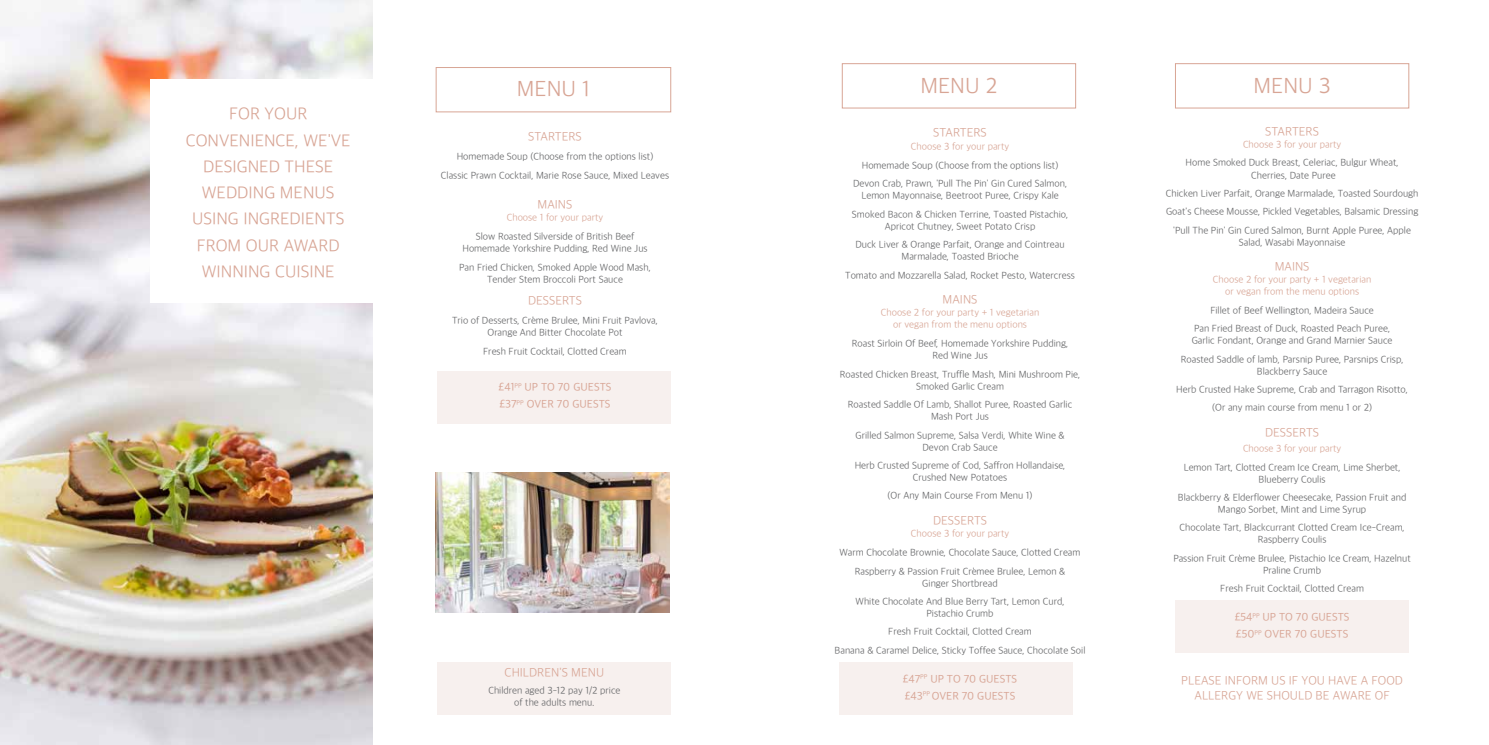
<style>
.page{position:relative;width:1489px;height:745px;background:#fff}
.page>*{position:absolute;margin:0;border:0;box-sizing:border-box;transform-origin:0 0}
.t1{font:300 22.5px "Apple SD Gothic Neo";color:#d8a595}
.t2{font:300 17.5px/26.2px "Apple SD Gothic Neo";color:#d8a595;text-align:center}
.t3{font:300 12.5px/15px "Apple SD Gothic Neo";color:#d8a595;text-align:center}
.t4{font:11.25px/17px "Apple SD Gothic Neo";color:#d8a595}
.t5{font:300 10px/18.4px "Apple SD Gothic Neo";color:#646567;text-align:center}
.t6{font:300 10px/12px "Apple SD Gothic Neo";color:#d8a595;text-align:center}
</style>
<div class="page">
<img style="left:0;top:0;width:372px;height:744px">
<div style="left:1175px;top:63px;width:233px;height:45px;border:1px solid #d8a595"></div>
<div style="left:842px;top:63px;width:233px;height:45px;border:1px solid #d8a595"></div>
<div style="left:436px;top:67px;width:235px;height:45px;border:1px solid #d8a595"></div>
<div style="left:1175px;top:600px;width:233px;height:53px;background:#f7f0ee"></div>
<div style="left:838px;top:661px;width:234px;height:53px;background:#f7f0ee"></div>
<div style="left:437px;top:371px;width:234px;height:53px;background:#f7f0ee"></div>
<div style="left:437px;top:661px;width:234px;height:53px;background:#f7f0ee"></div>
<div style="left:150px;top:79px;width:224px;height:223px;background:#fff"></div>
<img style="left:436px;top:472px;width:233px;height:139px">
<h2 class="t2" style="left:186px;top:102px;width:166px">FOR YOUR<br>CONVENIENCE, WE'VE<br>DESIGNED THESE<br>WEDDING MENUS<br>USING INGREDIENTS<br>FROM OUR AWARD<br>WINNING CUISINE</h2>
<h1 class="t1" style="left:517px;top:77px;width:75px">MENU 1</h1>
<h1 class="t1" style="left:920px;top:73px;width:79px">MENU 2</h1>
<h1 class="t1" style="left:1253px;top:73px;width:79px">MENU 3</h1>
<p class="t3" style="left:933px;top:126px;width:55px">STARTERS</p>
<p class="t6" style="left:910px;top:141px;width:100px">Choose 3 for your party</p>
<p class="t5" style="left:853px;top:157px;width:215px">Homemade Soup (Choose from the options list)<br>Devon Crab, Prawn, 'Pull The Pin' Gin Cured Salmon,</p>
<p class="t5" style="left:851px;top:187px;width:218px">Lemon Mayonnaise, Beetroot Puree, Crispy Kale<br>Smoked Bacon &amp; Chicken Terrine, Toasted Pistachio,</p>
<p class="t5" style="left:855px;top:217px;width:210px">Apricot Chutney, Sweet Potato Crisp<br>Duck Liver &amp; Orange Parfait, Orange and Cointreau</p>
<p class="t5" style="left:845px;top:248px;width:231px">Marmalade, Toasted Brioche<br>Tomato and Mozzarella Salad, Rocket Pesto, Watercress</p>
<p class="t3" style="left:942px;top:293px;width:36px">MAINS</p>
<p class="t6" style="left:880px;top:307px;width:160px">Choose 2 for your party + 1 vegetarian or vegan from the menu options</p>
<p class="t5" style="left:851px;top:338px;width:218px;line-height:12px">Roast Sirloin Of Beef, Homemade Yorkshire Pudding,<br>Red Wine Jus</p>
<p class="t5" style="left:840px;top:368px;width:242px;line-height:12px">Roasted Chicken Breast, Truffle Mash, Mini Mushroom Pie,<br>Smoked Garlic Cream</p>
<p class="t5" style="left:847px;top:399px;width:226px;line-height:12px">Roasted Saddle Of Lamb, Shallot Puree, Roasted Garlic<br>Mash Port Jus</p>
<p class="t5" style="left:855px;top:429px;width:211px;line-height:12px">Grilled Salmon Supreme, Salsa Verdi, White Wine &amp;<br>Devon Crab Sauce</p>
<p class="t5" style="left:854px;top:459px;width:212px;line-height:12px">Herb Crusted Supreme of Cod, Saffron Hollandaise,<br>Crushed New Potatoes</p>
<p class="t5" style="left:887px;top:487px;width:146px">(Or Any Main Course From Menu 1)</p>
<p class="t3" style="left:933px;top:513px;width:56px">DESSERTS</p>
<p class="t6" style="left:910px;top:527px;width:100px">Choose 3 for your party</p>
<p class="t5" style="left:839px;top:543px;width:242px">Warm Chocolate Brownie, Chocolate Sauce, Clotted Cream<br>Raspberry &amp; Passion Fruit Cr'emee Brulee, Lemon &amp;</p>
<p class="t5" style="left:855px;top:574px;width:210px">Ginger Shortbread<br>White Chocolate And Blue Berry Tart, Lemon Curd,</p>
<p class="t5" style="left:834px;top:604px;width:252px">Pistachio Crumb<br>Fresh Fruit Cocktail, Clotted Cream<br>Banana &amp; Caramel Delice, Sticky Toffee Sauce, Chocolate Soil</p>
<p class="t4" style="left:902px;top:670px;width:116px">£47<sup>PP</sup> UP TO 70 GUESTS £43<sup>PP</sup> OVER 70 GUESTS</p>
<p class="t3" style="left:1265px;top:125px;width:55px">STARTERS</p>
<p class="t6" style="left:1242px;top:139px;width:100px">Choose 3 for your party</p>
<p class="t5" style="left:1185px;top:157px;width:214px;line-height:12px">Home Smoked Duck Breast, Celeriac, Bulgur Wheat,<br>Cherries, Date Puree</p>
<p class="t5" style="left:1165px;top:184px;width:254px">Chicken Liver Parfait, Orange Marmalade, Toasted Sourdough<br>Goat's Cheese Mousse, Pickled Vegetables, Balsamic Dressing 'Pull The Pin' Gin Cured Salmon, Burnt Apple Puree, Apple</p>
<p class="t5" style="left:1238px;top:233px;width:108px">Salad, Wasabi Mayonnaise</p>
<p class="t3" style="left:1274px;top:260px;width:36px">MAINS</p>
<p class="t6" style="left:1212px;top:274px;width:160px">Choose 2 for your party + 1 vegetarian or vegan from the menu options</p>
<p class="t5" style="left:1193px;top:301px;width:197px">Fillet of Beef Wellington, Madeira Sauce<br>Pan Fried Breast of Duck, Roasted Peach Puree,</p>
<p class="t5" style="left:1180px;top:332px;width:224px">Garlic Fondant, Orange and Grand Marnier Sauce<br>Roasted Saddle of lamb, Parsnip Puree, Parsnips Crisp,</p>
<p class="t5" style="left:1176px;top:362px;width:233px">Blackberry Sauce<br>Herb Crusted Hake Supreme, Crab and Tarragon Risotto, (Or any main course from menu 1 or 2)</p>
<p class="t3" style="left:1264px;top:425px;width:56px">DESSERTS</p>
<p class="t6" style="left:1242px;top:443px;width:100px">Choose 3 for your party</p>
<p class="t5" style="left:1183px;top:461px;width:218px;line-height:12px">Lemon Tart, Clotted Cream Ice Cream, Lime Sherbet,<br>Blueberry Coulis</p>
<p class="t5" style="left:1177px;top:491px;width:230px;line-height:12px">Blackberry &amp; Elderflower Cheesecake, Passion Fruit and<br>Mango Sorbet, Mint and Lime Syrup</p>
<p class="t5" style="left:1179px;top:522px;width:227px;line-height:12px">Chocolate Tart, Blackcurrant Clotted Cream Ice-Cream,<br>Raspberry Coulis</p>
<p class="t5" style="left:1173px;top:552px;width:239px;line-height:12px">Passion Fruit Cr'eme Brulee, Pistachio Ice Cream, Hazelnut<br>Praline Crumb</p>
<p class="t5" style="left:1220px;top:579px;width:145px">Fresh Fruit Cocktail, Clotted Cream</p>
<p class="t4" style="left:1234px;top:609px;width:116px">£54<sup>PP</sup> UP TO 70 GUESTS £50<sup>PP</sup> OVER 70 GUESTS</p>
<p class="t3" style="left:528px;top:130px;width:55px">STARTERS</p>
<p class="t5" style="left:441px;top:148px;width:230px;line-height:19.1px">Homemade Soup (Choose from the options list)<br>Classic Prawn Cocktail, Marie Rose Sauce, Mixed Leaves</p>
<p class="t3" style="left:537px;top:197px;width:36px">MAINS</p>
<p class="t6" style="left:507px;top:211px;width:98px">Choose 1 for your party</p>
<p class="t5" style="left:462px;top:230px;width:187px;line-height:12px">Slow Roasted Silverside of British Beef<br>Homemade Yorkshire Pudding, Red Wine Jus</p>
<p class="t5" style="left:459px;top:262px;width:193px;line-height:12px">Pan Fried Chicken, Smoked Apple Wood Mash,<br>Tender Stem Broccoli Port Sauce</p>
<p class="t3" style="left:528px;top:293px;width:56px">DESSERTS</p>
<p class="t5" style="left:452px;top:315px;width:207px;line-height:12px">Trio of Desserts, Cr'eme Brulee, Mini Fruit Pavlova,<br>Orange And Bitter Chocolate Pot</p>
<p class="t5" style="left:483px;top:343px;width:145px">Fresh Fruit Cocktail, Clotted Cream</p>
<p class="t4" style="left:498px;top:379px;width:114px">£41<sup>PP</sup> UP TO 70 GUESTS £37<sup>PP</sup> OVER 70 GUESTS</p>
<p class="t3" style="left:504px;top:665px;width:101px">CHILDREN'S MENU</p>
<p class="t3" style="left:1181px;top:673px;width:223px">PLEASE INFORM US IF YOU HAVE A FOOD<br>ALLERGY WE SHOULD BE AWARE OF</p>
<p class="t5" style="left:488px;top:684px;width:133px;line-height:12px">Children aged 3-12 pay 1/2 price of the adults menu.</p>
</div>
